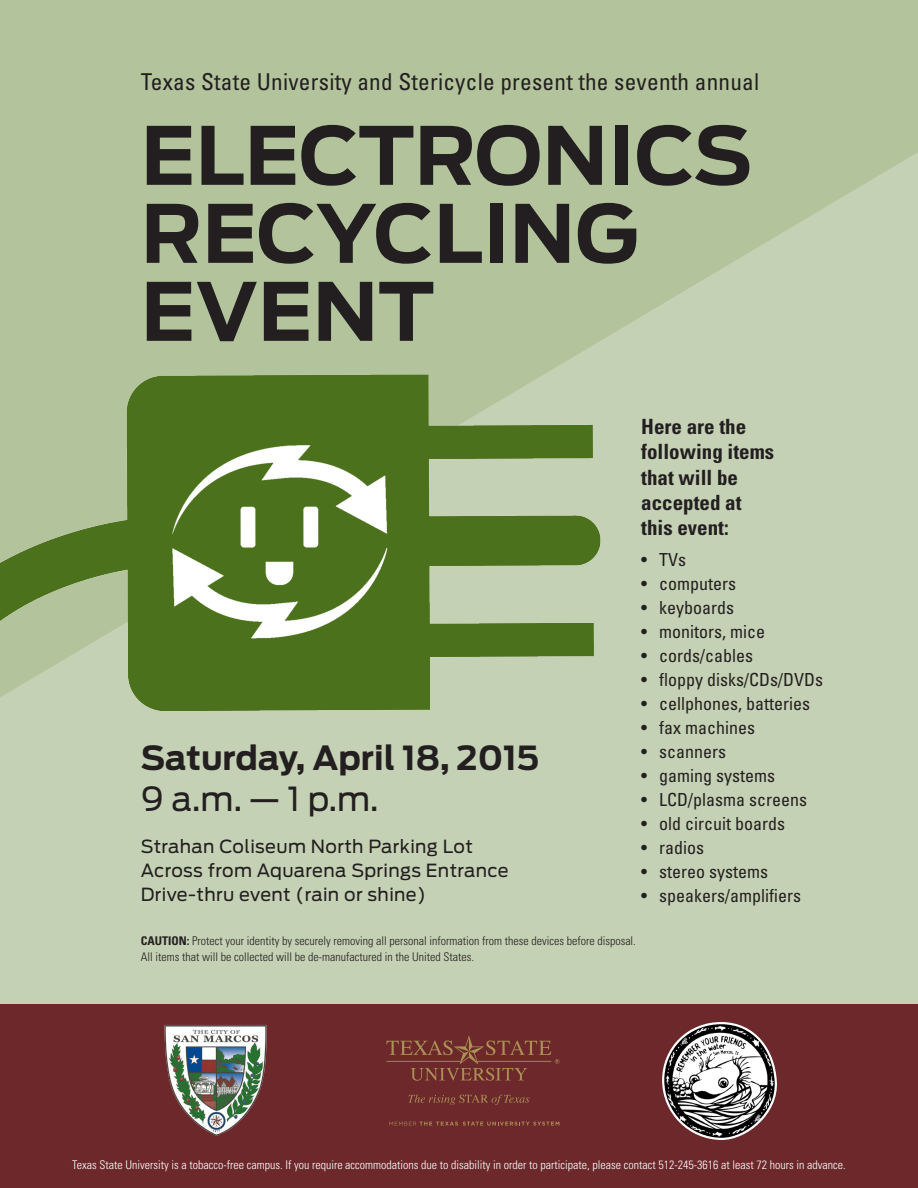
<style>
.page{position:relative;width:918px;height:1188px;background:#fff}
.page>*{position:absolute;margin:0;border:0;box-sizing:border-box;transform-origin:0 0}
.t1{font:700 79.65px/78px "Antenna";color:#231f20}
.t2{font:700 33px/40.5px "Antenna";color:#231f20}
.t3{font:condensed 23.25px "Univers LT Std";letter-spacing:.01em;color:#231f20}
.t4{font:700 condensed 21px/25.2px "Univers LT Std";color:#231f20}
.t5{font:condensed 18px "Univers LT Std";color:#231f20}
.t6{font:18px "Antenna";letter-spacing:.02em;color:#231f20}
.t7{font:300 condensed 12px "Univers LT Std";color:#231f20}
.t8{font:300 condensed 12px "Univers LT Std";color:#fff}
.s1{font-weight:400}
.s2{font-weight:700}
</style>
<div class="page">
<div style="left:0;top:0;width:918px;height:1004px;background:#c5d1b4"></div>
<svg style="left:0;top:0;width:918px;height:331px;background:#b4c59e"></svg>
<img style="left:0;top:290px;width:616px;height:421px">
<div style="left:0;top:1004px;width:918px;height:184px;background:#6c282b"></div>
<svg style="left:662px;top:1022px;width:115px;height:118px"></svg>
<svg style="left:408px;top:1095px;width:121px;height:10px"></svg>
<svg style="left:386px;top:1035px;width:173px;height:46px"></svg>
<img style="left:164px;top:1025px;width:103px;height:111px">
<svg style="left:389px;top:1122px;width:170px;height:4px"></svg>
<p class="t3" style="left:141px;top:67px;width:620px">Texas State University and Stericycle present the seventh annual</p>
<p class="t1" style="left:141px;top:117px;width:613px">ELECTRONICS<br>RECYCLING</p>
<p class="t1" style="left:141px;top:273px;width:295px">EVENT</p>
<p class="t2" style="left:141px;top:738px;width:400px">Saturday, April 18, 2015<br><span class="s1">9 a.m. — 1 p.m.</span></p>
<p class="t6" style="left:141px;top:835px;width:334px">Strahan Coliseum North Parking Lot</p>
<p class="t6" style="left:141px;top:859px;width:369px">Across from Aquarena Springs Entrance</p>
<p class="t6" style="left:141px;top:883px;width:287px">Drive-thru event (rain or shine)</p>
<p class="t4" style="left:641px;top:414px;width:135px">Here are the following items that will be accepted at this event:</p>
<p class="t5" style="left:641px;top:548px;width:46px">• TVs</p>
<p class="t5" style="left:641px;top:572px;width:96px">• computers</p>
<p class="t5" style="left:641px;top:596px;width:94px">• keyboards</p>
<p class="t5" style="left:641px;top:620px;width:125px">• monitors, mice</p>
<p class="t5" style="left:641px;top:644px;width:113px">• cords/cables</p>
<p class="t5" style="left:641px;top:668px;width:183px">• floppy disks/CDs/DVDs</p>
<p class="t5" style="left:641px;top:692px;width:170px">• cellphones, batteries</p>
<p class="t5" style="left:641px;top:716px;width:115px">• fax machines</p>
<p class="t5" style="left:641px;top:740px;width:86px">• scanners</p>
<p class="t5" style="left:641px;top:764px;width:135px">• gaming systems</p>
<p class="t5" style="left:641px;top:788px;width:167px">• LCD/plasma screens</p>
<p class="t5" style="left:641px;top:812px;width:145px">• old circuit boards</p>
<p class="t5" style="left:641px;top:836px;width:64px">• radios</p>
<p class="t5" style="left:641px;top:860px;width:128px">• stereo systems</p>
<p class="t5" style="left:641px;top:884px;width:161px">• speakers/amplifiers</p>
<p class="t7" style="left:141px;top:933px;width:497px"><span class="s2">CAUTION:</span> Protect your identity by securely removing all personal information from these devices before disposal.</p>
<p class="t7" style="left:141px;top:949px;width:335px">All items that will be collected will be de-manufactured in the United States.</p>
<p class="t8" style="left:72px;top:1158px;width:775px">Texas State University is a tobacco-free campus. If you require accommodations due to disability in order to participate, please contact 512-245-3616 at least 72 hours in advance.</p>
</div>
